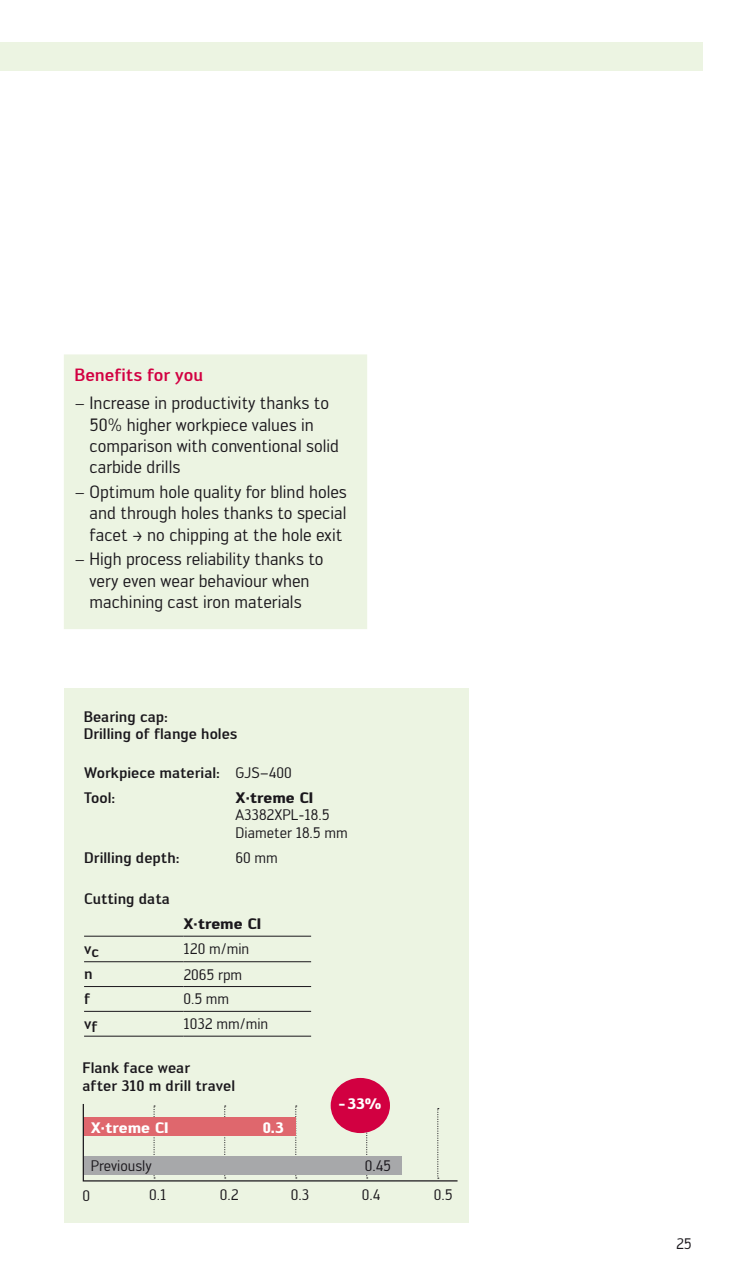
<style>
.page{position:relative;width:745px;height:1276px;background:#fff}
.page>*{position:absolute;margin:0;border:0;box-sizing:border-box;transform-origin:0 0}
.t1{font:17.5px/21.2px "Walter PRO";color:#1a171c}
.t2{font:500 15px/17.5px "Walter PRO";color:#1a171c}
.t3{font:15px/17.5px "Walter PRO";color:#1a171c}
.t4{font:700 15px "Walter PRO";color:#fff}
.t5{font:700 15px "Walter PRO";color:#1a171c}
.s1{font-weight:500;color:#d20041}
.s2{font-weight:400}
.s3{font-weight:700}
</style>
<div class="page">
<div style="left:0;top:43px;width:702px;height:28px;background:#ecf4e2"></div>
<div style="left:64px;top:688px;width:404px;height:534px;background:#ecf4e2"></div>
<div style="left:64px;top:354px;width:303px;height:275px;background:#ecf4e2"></div>
<hr style="left:84px;top:935px;width:99px;height:1px;background:#1a171c">
<hr style="left:183px;top:935px;width:128px;height:1px;background:#1a171c">
<hr style="left:84px;top:961px;width:99px;height:1px;background:#1a171c">
<hr style="left:183px;top:961px;width:128px;height:1px;background:#1a171c">
<hr style="left:84px;top:986px;width:99px;height:1px;background:#1a171c">
<hr style="left:183px;top:986px;width:128px;height:1px;background:#1a171c">
<hr style="left:84px;top:1011px;width:99px;height:1px;background:#1a171c">
<hr style="left:183px;top:1011px;width:128px;height:1px;background:#1a171c">
<hr style="left:84px;top:1035px;width:99px;height:1px;background:#1a171c">
<hr style="left:183px;top:1035px;width:128px;height:1px;background:#1a171c">
<div style="left:330px;top:1078px;width:60px;height:55px;background:#d20041;border-radius:50%"></div>
<svg style="left:82px;top:1102px;width:376px;height:80px"></svg>
<p class="t1" style="left:74px;top:360px;width:256px;line-height:28.2px"><span class="s1">Benefits for you<br></span>− Increase in productivity thanks to</p>
<p class="t1" style="left:89px;top:413px;width:251px">50% higher workpiece values in comparison with conventional solid carbide drills</p>
<p class="t1" style="left:89px;top:481px;width:259px;text-align:justify;text-indent:-15px">− Optimum hole quality for blind holes and through holes thanks to special facet ‡ no chipping at the hole exit</p>
<p class="t1" style="left:74px;top:548px;width:250px;text-align:center">− High process reliability thanks to very even wear behaviour when machining cast iron materials</p>
<p class="t2" style="left:84px;top:707px;width:155px">Bearing cap:<br>Drilling of flange holes</p>
<p class="t2" style="left:84px;top:760px;width:209px;line-height:24.8px">Workpiece material: <span class="s2">GJS–400<br></span>Tool:</p>
<p class="t3" style="left:235px;top:788px;width:114px"><span class="s3">X·treme CI<br></span>A3382XPL-18.5<br>Diameter 18.5 mm</p>
<p class="t2" style="left:84px;top:848px;width:97px">Drilling depth:</p>
<p class="t3" style="left:235px;top:848px;width:44px">60 mm</p>
<p class="t2" style="left:84px;top:890px;width:87px">Cutting data</p>
<p class="t5" style="left:183px;top:914px;width:79px">X·treme CI</p>
<p class="t2" style="left:84px;top:941px;width:17px">vc</p>
<p class="t3" style="left:183px;top:940px;width:67px">120 m/min</p>
<p class="t2" style="left:84px;top:965px;width:10px">n</p>
<p class="t3" style="left:183px;top:965px;width:60px">2065 rpm</p>
<p class="t2" style="left:84px;top:990px;width:8px">f</p>
<p class="t3" style="left:183px;top:990px;width:47px">0.5 mm</p>
<p class="t2" style="left:84px;top:1016px;width:15px">vf</p>
<p class="t3" style="left:183px;top:1014px;width:86px">1032 mm/min</p>
<p class="t2" style="left:82px;top:1057px;width:154px;line-height:18.8px">Flank face wear<br>after 310 m drill travel</p>
<p class="t4" style="left:338px;top:1094px;width:44px">-33%</p>
<p class="t4" style="left:91px;top:1118px;width:79px">X·treme CI</p>
<p class="t4" style="left:262px;top:1118px;width:22px">0.3</p>
<p class="t3" style="left:91px;top:1157px;width:62px">Previously</p>
<p class="t3" style="left:364px;top:1157px;width:28px">0.45</p>
<p class="t3" style="left:82px;top:1186px;width:9px">0</p>
<p class="t3" style="left:149px;top:1185px;width:19px">0.1</p>
<p class="t3" style="left:220px;top:1185px;width:20px">0.2</p>
<p class="t3" style="left:291px;top:1185px;width:20px">0.3</p>
<p class="t3" style="left:361px;top:1185px;width:20px">0.4</p>
<p class="t3" style="left:433px;top:1185px;width:20px">0.5</p>
<p class="t3" style="left:675px;top:1235px;width:17px">25</p>
</div>
